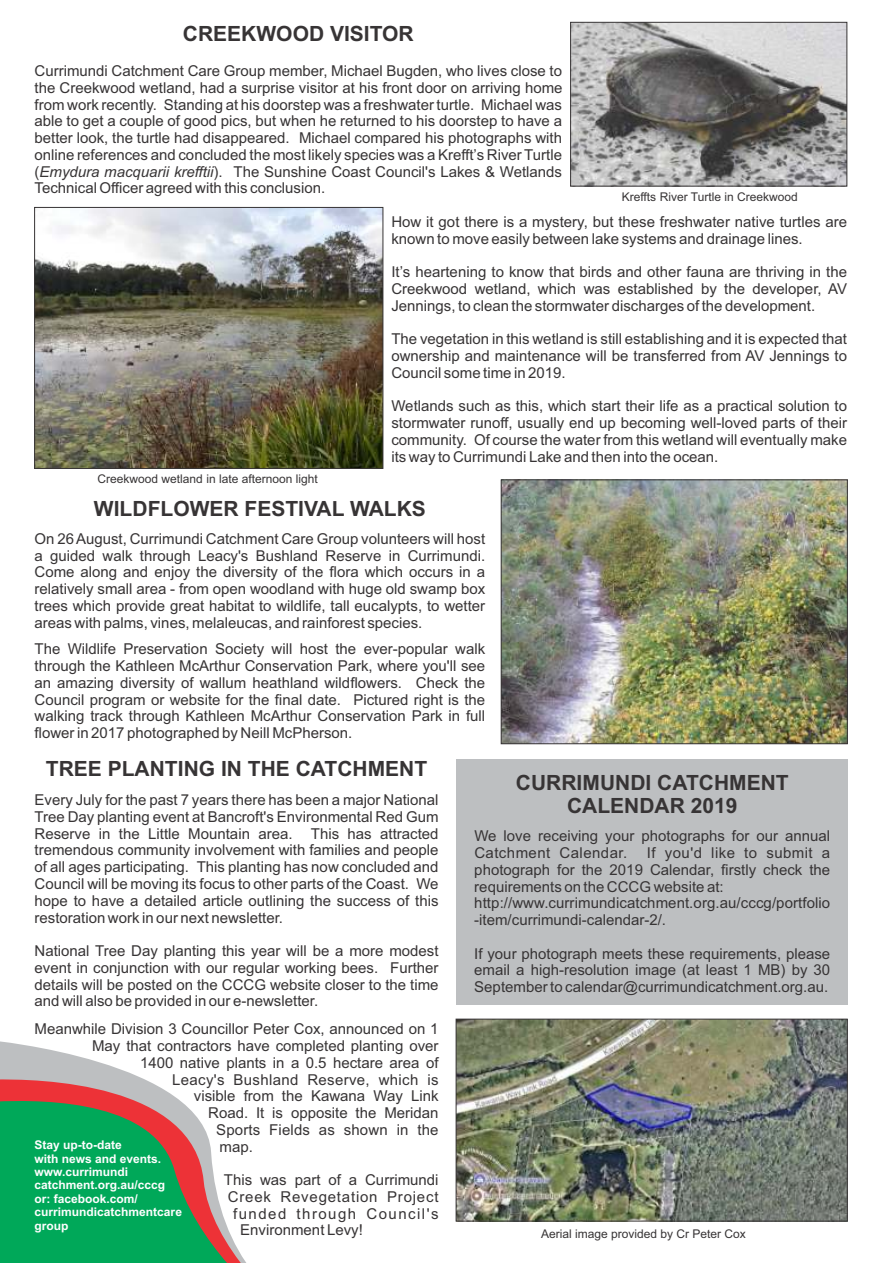
<style>
.page{position:relative;width:893px;height:1263px;background:#fff}
.page>*{position:absolute;margin:0;border:0;box-sizing:border-box;transform-origin:0 0}
.t1{font:700 21px/23.4px "Arial";color:#373435;text-align:center}
.t2{font:15px/16.8px "Arial";color:#373435;text-align:justify}
.t3{font:15px "Arial";letter-spacing:.02em;color:#373435}
.t4{font:15px "Arial";letter-spacing:.05em;color:#373435}
.t5{font:15px "Arial";letter-spacing:.095em;color:#373435}
.t6{font:700 12px/13.4px "Arial";color:#fefefe}
.t7{font:12px "Arial";color:#373435}
.s1{font-style:italic}
</style>
<div class="page">
<svg style="left:0;top:1041px;width:141px;height:37px;fill:#bdbfc1"></svg>
<svg style="left:0;top:1078px;width:246px;height:185px"></svg>
<svg style="left:0;top:1098px;width:228px;height:165px;background:#399f65"></svg>
<img style="left:572px;top:24px;width:273px;height:161px">
<div style="left:456px;top:759px;width:391px;height:245px;background:#bdbfc1"></div>
<img style="left:502px;top:481px;width:343px;height:261px">
<img style="left:36px;top:209px;width:345px;height:258px">
<img style="left:457px;top:1021px;width:388px;height:198px">
<div style="left:570px;top:22px;width:277px;height:165px;border:1px solid #373435"></div>
<div style="left:34px;top:207px;width:349px;height:262px;border:1px solid #373435"></div>
<div style="left:500px;top:479px;width:347px;height:265px;border:1px solid #373435"></div>
<div style="left:455px;top:1019px;width:392px;height:202px;border:1px solid #373435"></div>
<h1 class="t1" style="left:183px;top:24px;width:232px">CREEKWOOD VISITOR</h1>
<p class="t2" style="left:35px;top:64px;width:529px">Currimundi Catchment Care Group member, Michael Bugden, who lives close to the Creekwood wetland, had a surprise visitor at his front door on arriving home from work recently. Standing at his doorstep was a freshwater turtle. Michael was able to get a couple of good pics, but when he returned to his doorstep to have a better look, the turtle had disappeared. Michael compared his photographs with online references and concluded the most likely species was a Krefft’s River Turtle (<span class="s1">Emydura macquarii krefftii</span>). The Sunshine Coast Council's Lakes &amp; Wetlands Technical Officer agreed with this conclusion.</p>
<p class="t2" style="left:391px;top:215px;width:457px">How it got there is a mystery, but these freshwater native turtles are known to move easily between lake systems and drainage lines.</p>
<p class="t2" style="left:391px;top:265px;width:457px">It’s heartening to know that birds and other fauna are thriving in the Creekwood wetland, which was established by the developer, AV Jennings, to clean the stormwater discharges of the development.</p>
<p class="t2" style="left:391px;top:332px;width:457px">The vegetation in this wetland is still establishing and it is expected that ownership and maintenance will be transferred from AV Jennings to Council some time in 2019.</p>
<p class="t2" style="left:391px;top:399px;width:457px">Wetlands such as this, which start their life as a practical solution to stormwater runoff, usually end up becoming well-loved parts of their community. Of course the water from this wetland will eventually make its way to Currimundi Lake and then into the ocean.</p>
<p class="t7" style="left:621px;top:192px;width:177px">Kreffts River Turtle in Creekwood</p>
<p class="t7" style="left:98px;top:474px;width:222px">Creekwood wetland in late afternoon light</p>
<h1 class="t1" style="left:94px;top:499px;width:333px">WILDFLOWER FESTIVAL WALKS</h1>
<p class="t2" style="left:35px;top:531px;width:452px">On 26 August, Currimundi Catchment Care Group volunteers will host a guided walk through Leacy's Bushland Reserve in Currimundi.<br>Come along and enjoy the diversity of the flora which occurs in a relatively small area - from open woodland with huge old swamp box trees which provide great habitat to wildlife, tall eucalypts, to wetter areas with palms, vines, melaleucas, and rainforest species.</p>
<p class="t2" style="left:35px;top:642px;width:452px">The Wildlife Preservation Society will host the ever-popular walk through the Kathleen McArthur Conservation Park, where you'll see an amazing diversity of wallum heathland wildflowers. Check the Council program or website for the final date. Pictured right is the walking track through Kathleen McArthur Conservation Park in full flower in 2017 photographed by Neill McPherson.</p>
<h1 class="t1" style="left:46px;top:759px;width:383px">TREE PLANTING IN THE CATCHMENT</h1>
<p class="t2" style="left:35px;top:793px;width:405px">Every July for the past 7 years there has been a major National Tree Day planting event at Bancroft's Environmental Red Gum Reserve in the Little Mountain area. This has attracted tremendous community involvement with families and people of all ages participating. This planting has now concluded and Council will be moving its focus to other parts of the Coast. We hope to have a detailed article outlining the success of this restoration work in our next newsletter.</p>
<p class="t2" style="left:35px;top:944px;width:405px">National Tree Day planting this year will be a more modest event in conjunction with our regular working bees. Further details will be posted on the CCCG website closer to the time and will also be provided in our e-newsletter.</p>
<p class="t2" style="left:35px;top:1022px;width:405px">Meanwhile Division 3 Councillor Peter Cox, announced on 1</p>
<p class="t2" style="left:92px;top:1039px;width:348px">May that contractors have completed planting over</p>
<p class="t2" style="left:140px;top:1056px;width:300px">1400 native plants in a 0.5 hectare area of</p>
<p class="t3" style="left:172px;top:1074px;width:268px">Leacy's Bushland Reserve, which is</p>
<p class="t2" style="left:194px;top:1089px;width:246px">visible from the Kawana Way Link</p>
<p class="t2" style="left:208px;top:1106px;width:232px">Road. It is opposite the Meridan</p>
<p class="t2" style="left:216px;top:1123px;width:224px">Sports Fields as shown in the</p>
<p class="t2" style="left:219px;top:1139px;width:35px">map.</p>
<p class="t2" style="left:224px;top:1173px;width:216px">This was part of a Currimundi</p>
<p class="t4" style="left:228px;top:1191px;width:212px">Creek Revegetation Project</p>
<p class="t5" style="left:233px;top:1208px;width:207px">funded through Council's</p>
<p class="t2" style="left:240px;top:1223px;width:124px">Environment Levy!</p>
<p class="t6" style="left:35px;top:1139px;width:149px">Stay up-to-date<br>with news and events. www.currimundi catchment.org.au/cccg or: facebook.com/ currimundicatchmentcare group</p>
<h1 class="t1" style="left:516px;top:773px;width:274px">CURRIMUNDI CATCHMENT<br>CALENDAR 2019</h1>
<p class="t2" style="left:474px;top:829px;width:357px">We love receiving your photographs for our annual<br>Catchment Calendar.</p>
<p class="t2" style="left:474px;top:846px;width:357px;text-align:left;text-indent:173px">If you'd like to submit a photograph for the 2019 Calendar, firstly check the requirements on the CCCG website at: http://www.currimundicatchment.org.au/cccg/portfolio -item/currimundi-calendar-2/.</p>
<p class="t2" style="left:474px;top:946px;width:357px">If your photograph meets these requirements, please email a high-resolution image (at least 1 MB) by 30<br>September to calendar@currimundicatchment.org.au.</p>
<p class="t7" style="left:541px;top:1229px;width:206px">Aerial image provided by Cr Peter Cox</p>
</div>
